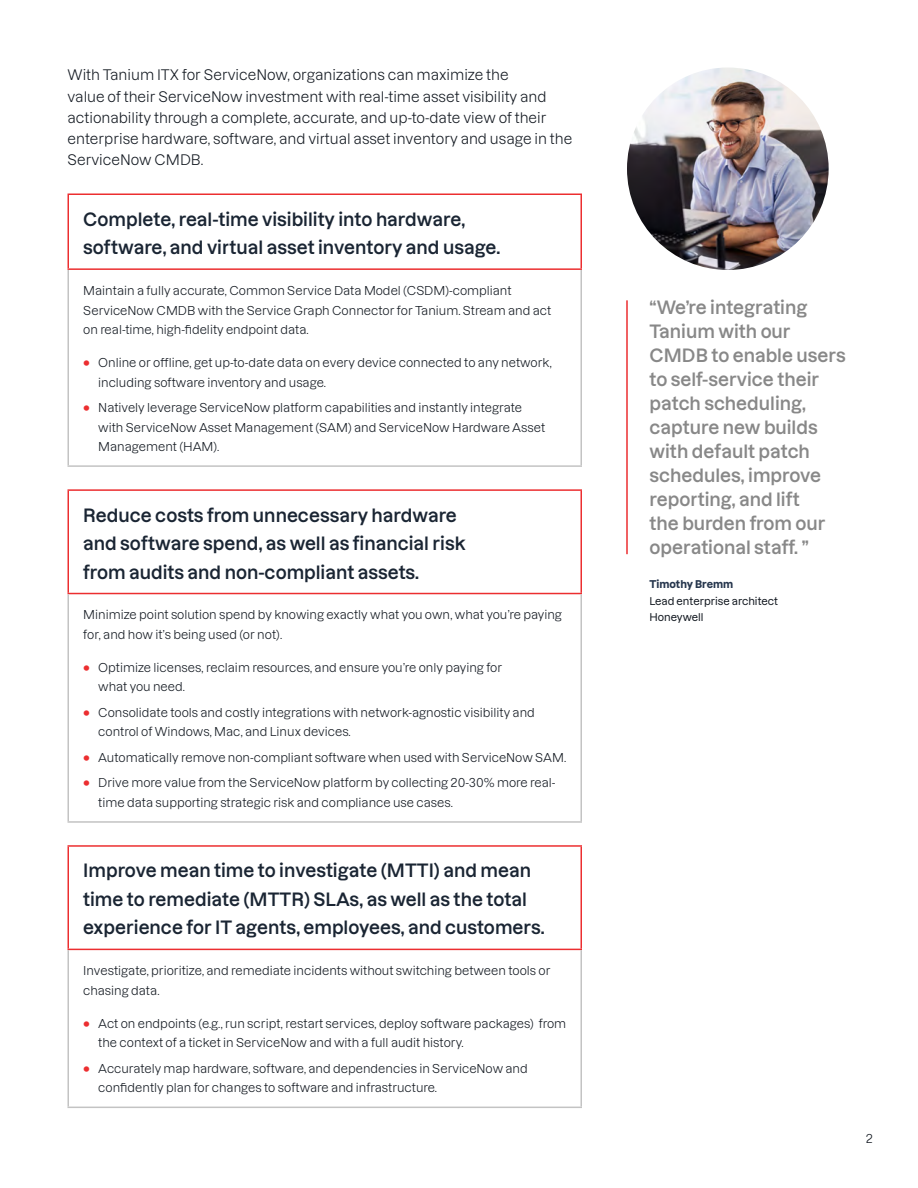
<style>
.page{position:relative;width:918px;height:1188px;background:#fff}
.page>*{position:absolute;margin:0;border:0;box-sizing:border-box;transform-origin:0 0}
.t1{font:600 18px/28.5px "Dazzed";color:#1a2533}
.t2{font:600 18px/24px "Dazzed";color:#888}
.t3{font:14.25px/21px "Dazzed";color:#121820}
.t4{font:12px/19.5px "Dazzed";color:#121820}
.t5{font:500 10.5px/16.5px "Dazzed";color:#121820}
.t6{font:700 10.5px "Dazzed";color:#26364d}
.s1{font-weight:800;color:#ec2e30}
</style>
<div class="page">
<hr style="left:626px;top:300px;width:2px;height:254px;background:#ec2e30">
<hr style="left:580px;top:195px;width:2px;height:73px;background:#ec2e30">
<hr style="left:68px;top:194px;width:514px;height:1px;background:#ec2e30">
<hr style="left:68px;top:195px;width:1px;height:73px;background:#ec2e30">
<hr style="left:68px;top:268px;width:514px;height:2px;background:#ec2e30">
<hr style="left:68px;top:270px;width:1px;height:195px;background:#c3c3c3">
<hr style="left:580px;top:270px;width:2px;height:195px;background:#c3c3c3">
<hr style="left:68px;top:465px;width:514px;height:2px;background:#c3c3c3">
<hr style="left:580px;top:491px;width:2px;height:102px;background:#ec2e30">
<hr style="left:68px;top:489px;width:514px;height:2px;background:#ec2e30">
<hr style="left:68px;top:491px;width:1px;height:102px;background:#ec2e30">
<hr style="left:68px;top:593px;width:514px;height:1px;background:#ec2e30">
<hr style="left:68px;top:594px;width:1px;height:227px;background:#c3c3c3">
<hr style="left:580px;top:594px;width:2px;height:227px;background:#c3c3c3">
<hr style="left:68px;top:821px;width:514px;height:2px;background:#c3c3c3">
<hr style="left:580px;top:847px;width:2px;height:102px;background:#ec2e30">
<hr style="left:68px;top:845px;width:514px;height:2px;background:#ec2e30">
<hr style="left:68px;top:847px;width:1px;height:102px;background:#ec2e30">
<hr style="left:68px;top:949px;width:514px;height:1px;background:#ec2e30">
<hr style="left:68px;top:950px;width:1px;height:157px;background:#c3c3c3">
<hr style="left:580px;top:950px;width:2px;height:157px;background:#c3c3c3">
<hr style="left:68px;top:1107px;width:514px;height:1px;background:#c3c3c3">
<img style="left:627px;top:68px;width:202px;height:202px;border-radius:101px">
<p class="t3" style="left:68px;top:63px;width:506px">With Tanium ITX for ServiceNow, organizations can maximize the<br>value of their ServiceNow investment with real-time asset visibility and actionability through a complete, accurate, and up-to-date view of their enterprise hardware, software, and virtual asset inventory and usage in the ServiceNow CMDB.</p>
<h1 class="t1" style="left:83px;top:203px;width:419px">Complete, real-time visibility into hardware, software, and virtual asset inventory and usage.</h1>
<p class="t4" style="left:83px;top:279px;width:469px">Maintain a fully accurate, Common Service Data Model (CSDM)-compliant<br>ServiceNow CMDB with the Service Graph Connector for Tanium. Stream and act on real-time, high-fidelity endpoint data.</p>
<p class="t4" style="left:98px;top:351px;width:455px;text-indent:-15px"><span class="s1">•</span> Online or offline, get up-to-date data on every device connected to any network, including software inventory and usage.</p>
<p class="t4" style="left:98px;top:396px;width:448px;text-indent:-15px"><span class="s1">•</span> Natively leverage ServiceNow platform capabilities and instantly integrate with ServiceNow Asset Management (SAM) and ServiceNow Hardware Asset<br>Management (HAM).</p>
<h1 class="t1" style="left:83px;top:499px;width:384px">Reduce costs from unnecessary hardware and software spend, as well as financial risk from audits and non-compliant assets.</h1>
<p class="t4" style="left:83px;top:604px;width:480px">Minimize point solution spend by knowing exactly what you own, what you’re paying for, and how it’s being used (or not).</p>
<p class="t4" style="left:98px;top:656px;width:405px;text-indent:-15px"><span class="s1">•</span> Optimize licenses, reclaim resources, and ensure you’re only paying for what you need.</p>
<p class="t4" style="left:98px;top:701px;width:438px;text-indent:-15px"><span class="s1">•</span> Consolidate tools and costly integrations with network-agnostic visibility and control of Windows, Mac, and Linux devices.</p>
<p class="t4" style="left:83px;top:746px;width:484px"><span class="s1">•</span> Automatically remove non-compliant software when used with ServiceNow SAM.</p>
<p class="t4" style="left:98px;top:772px;width:459px;text-indent:-15px"><span class="s1">•</span> Drive more value from the ServiceNow platform by collecting 20-30% more real&shy;time data supporting strategic risk and compliance use cases.</p>
<h1 class="t1" style="left:83px;top:854px;width:463px">Improve mean time to investigate (MTTI) and mean time to remediate (MTTR) SLAs, as well as the total experience for IT agents, employees, and customers.</h1>
<p class="t4" style="left:83px;top:960px;width:469px">Investigate, prioritize, and remediate incidents without switching between tools or chasing data.</p>
<p class="t4" style="left:98px;top:1012px;width:470px;text-indent:-15px"><span class="s1">•</span> Act on endpoints (e.g., run script, restart services, deploy software packages) from the context of a ticket in ServiceNow and with a full audit history.</p>
<p class="t4" style="left:98px;top:1057px;width:431px;text-indent:-15px"><span class="s1">•</span> Accurately map hardware, software, and dependencies in ServiceNow and confidently plan for changes to software and infrastructure.</p>
<h1 class="t2" style="left:650px;top:293px;width:198px">“We’re integrating<br>Tanium with our<br>CMDB to enable users to self-service their patch scheduling, capture new builds with default patch schedules, improve reporting, and lift<br>the burden from our operational staff. ”</h1>
<p class="t6" style="left:650px;top:576px;width:85px">Timothy Bremm</p>
<p class="t5" style="left:650px;top:591px;width:130px">Lead enterprise architect<br>Honeywell</p>
<p class="t4" style="left:866px;top:1127px;width:9px">2</p>
</div>
